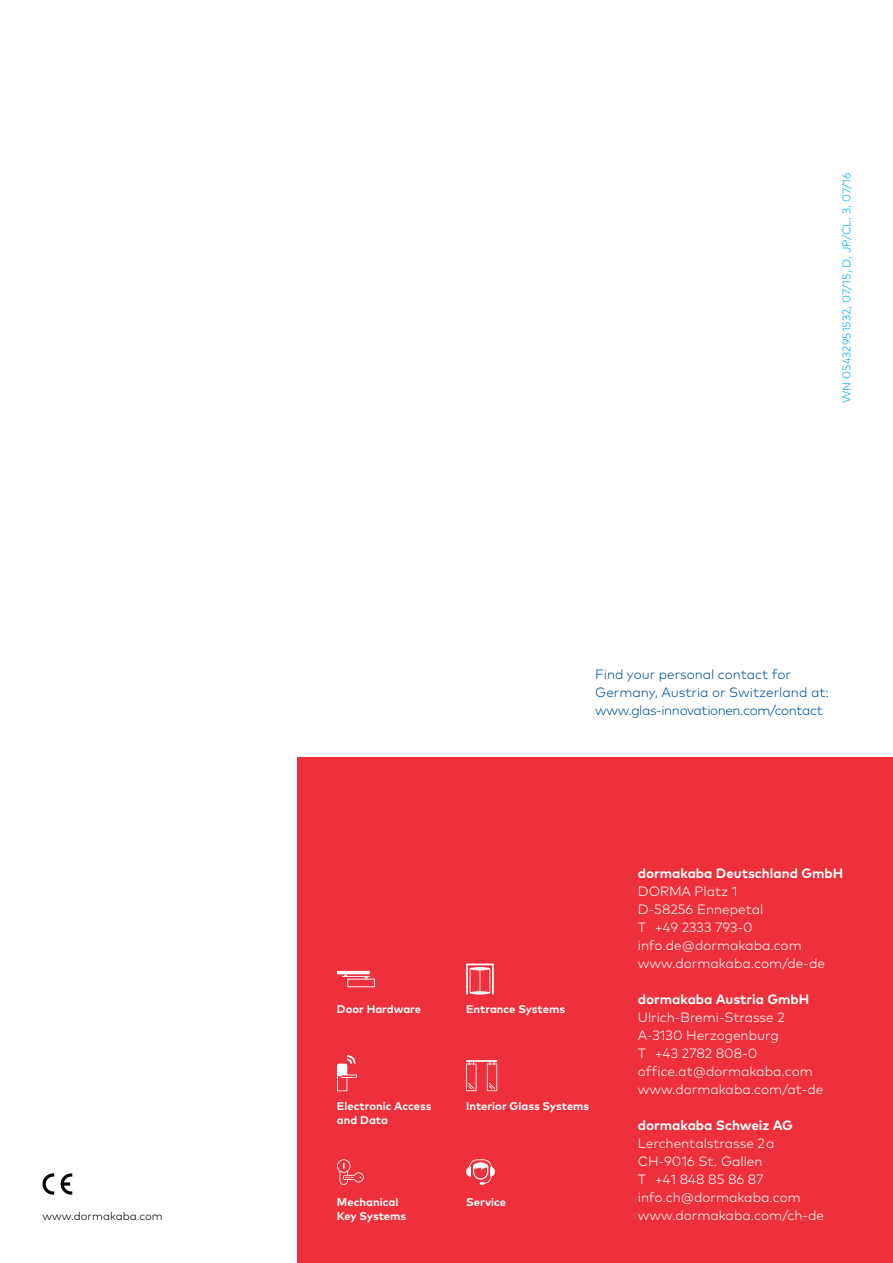
<style>
.page{position:relative;width:893px;height:1263px;background:#fff}
.page>*{position:absolute;margin:0;border:0;box-sizing:border-box;transform-origin:0 0}
.t1{font:300 13.5px/18px "Mark Pro";color:#fff}
.t2{font:300 13.5px/18px "Mark Pro";color:#00529c}
.t3{font:700 13.5px "Mark Pro";color:#fff}
.t4{font:700 11.25px/14.2px "Mark Pro";color:#fff}
.t5{font:300 11.25px "Mark Pro";color:#00aeef}
.t6{font:300 11.25px "Mark Pro";color:#000}
</style>
<div class="page">
<div style="left:298px;top:758px;width:595px;height:505px;background:#ee303c"></div>
<svg style="left:337px;top:971px;width:38px;height:16px"></svg>
<svg style="left:466px;top:963px;width:28px;height:31px"></svg>
<svg style="left:337px;top:1055px;width:20px;height:36px"></svg>
<svg style="left:466px;top:1060px;width:31px;height:31px"></svg>
<svg style="left:337px;top:1159px;width:27px;height:26px"></svg>
<svg style="left:466px;top:1159px;width:29px;height:26px"></svg>
<svg style="left:43px;top:1173px;width:11px;height:22px"></svg>
<svg style="left:60px;top:1173px;width:12px;height:22px"></svg>
<p class="t5" style="left:838px;top:403px;width:232px;rotate:-90deg">WN 05432951532, 07/15, D, JP/CL, 3, 07/16</p>
<p class="t2" style="left:595px;top:664px;width:235px">Find your personal contact for<br>Germany, Austria or Switzerland at: www.glas-innovationen.com/contact</p>
<p class="t3" style="left:638px;top:863px;width:207px">dormakaba Deutschland GmbH</p>
<p class="t1" style="left:638px;top:881px;width:189px">DORMA Platz 1<br>D-58256 Ennepetal<br>T +49 2333 793-0 info.de@dormakaba.com www.dormakaba.com/de-de</p>
<p class="t3" style="left:638px;top:989px;width:173px">dormakaba Austria GmbH</p>
<p class="t1" style="left:638px;top:1007px;width:187px">Ulrich-Bremi-Strasse 2<br>A-3130 Herzogenburg<br>T +43 2782 808-0 office.at@dormakaba.com www.dormakaba.com/at-de</p>
<p class="t3" style="left:638px;top:1115px;width:157px">dormakaba Schweiz AG</p>
<p class="t1" style="left:638px;top:1133px;width:164px">Lerchentalstrasse 2 a<br>CH-9016 St. Gallen<br>T +41 848 85 86 87 info.ch@dormakaba.com</p>
<p class="t4" style="left:337px;top:1001px;width:86px">Door Hardware</p>
<p class="t4" style="left:466px;top:1001px;width:100px">Entrance Systems</p>
<p class="t4" style="left:337px;top:1097px;width:96px">Electronic Access and Data</p>
<p class="t4" style="left:466px;top:1097px;width:125px">Interior Glass Systems</p>
<p class="t4" style="left:337px;top:1194px;width:71px">Mechanical<br>Key Systems</p>
<p class="t4" style="left:466px;top:1194px;width:41px">Service</p>
<p class="t6" style="left:43px;top:1208px;width:122px">www.dormakaba.com</p>
<p class="t1" style="left:638px;top:1205px;width:188px">www.dormakaba.com/ch-de</p>
</div>
